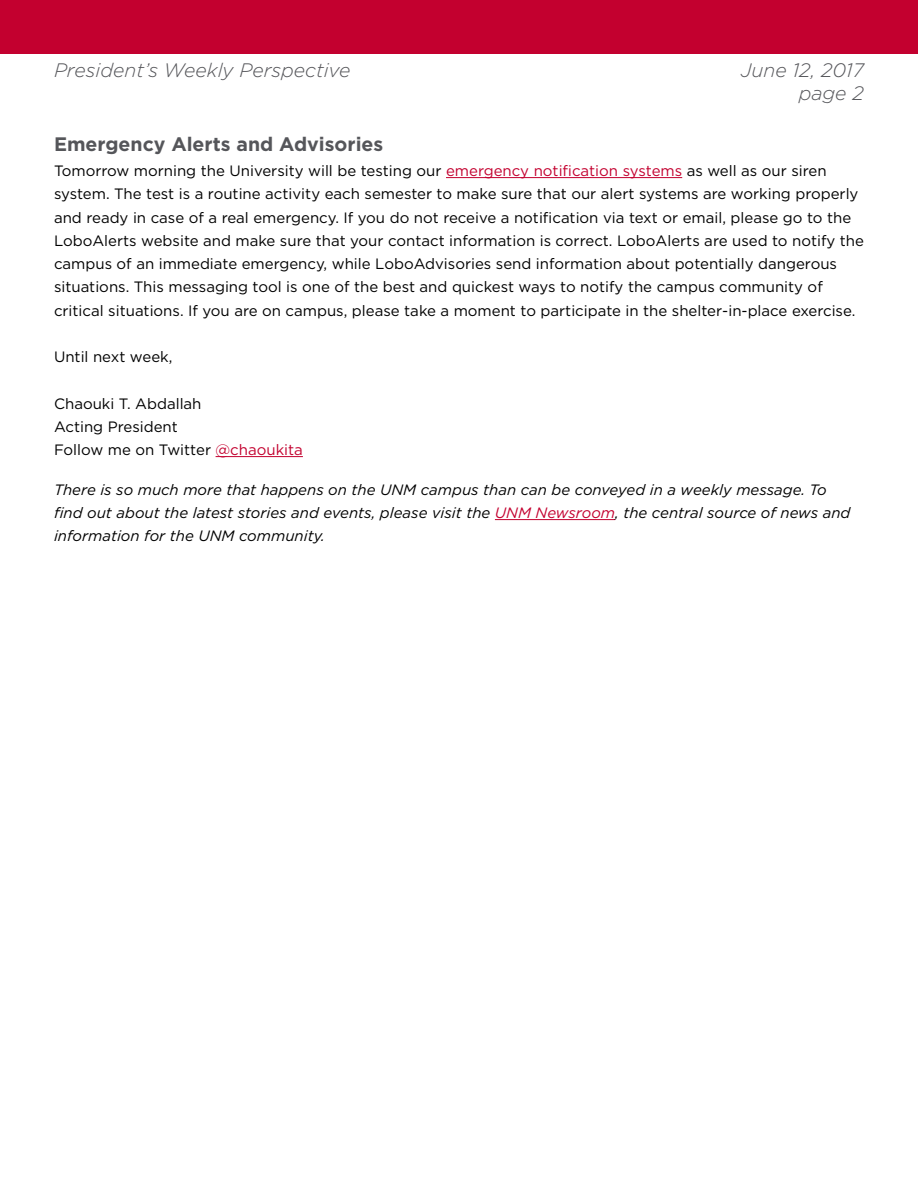
<style>
.page{position:relative;width:918px;height:1188px;background:#fff}
.page>*{position:absolute;margin:0;border:0;box-sizing:border-box;transform-origin:0 0}
.t1{font:italic 300 19.5px/23.4px "Gotham";color:#55565a;text-align:right}
.t2{font:700 19.5px "Gotham";color:#55565a}
.t3{font:15px/23.2px "Gotham";color:#000}
.t4{font:italic 15px/23.2px "Gotham";color:#000}
.s1{color:#c3002f}
</style>
<div class="page">
<hr style="left:446px;top:177px;width:236px;height:1px;background:#c3002f">
<hr style="left:216px;top:456px;width:87px;height:1px;background:#c3002f">
<hr style="left:495px;top:519px;width:120px;height:1px;background:#c3002f">
<div style="left:0;top:0;width:918px;height:53px;background:#c3002f"></div>
<h1 class="t1" style="left:54px;top:58px;width:298px">President’s Weekly Perspective</h1>
<h1 class="t1" style="left:741px;top:58px;width:125px">June 12, 2017 page 2</h1>
<h1 class="t2" style="left:54px;top:131px;width:331px">Emergency Alerts and Advisories</h1>
<p class="t3" style="left:54px;top:159px;width:812px">Tomorrow morning the University will be testing our <span class="s1">emergency notification systems</span> as well as our siren system. The test is a routine activity each semester to make sure that our alert systems are working properly and ready in case of a real emergency. If you do not receive a notification via text or email, please go to the LoboAlerts website and make sure that your contact information is correct. LoboAlerts are used to notify the campus of an immediate emergency, while LoboAdvisories send information about potentially dangerous situations. This messaging tool is one of the best and quickest ways to notify the campus community of critical situations. If you are on campus, please take a moment to participate in the shelter-in-place exercise.</p>
<p class="t3" style="left:54px;top:345px;width:120px">Until next week,</p>
<p class="t3" style="left:54px;top:391px;width:250px">Chaouki T. Abdallah<br>Acting President<br>Follow me on Twitter <span class="s1">@chaoukita</span></p>
<p class="t4" style="left:54px;top:478px;width:798px">There is so much more that happens on the UNM campus than can be conveyed in a weekly message. To find out about the latest stories and events, please visit the <span class="s1">UNM Newsroom</span>, the central source of news and information for the UNM community.</p>
</div>
